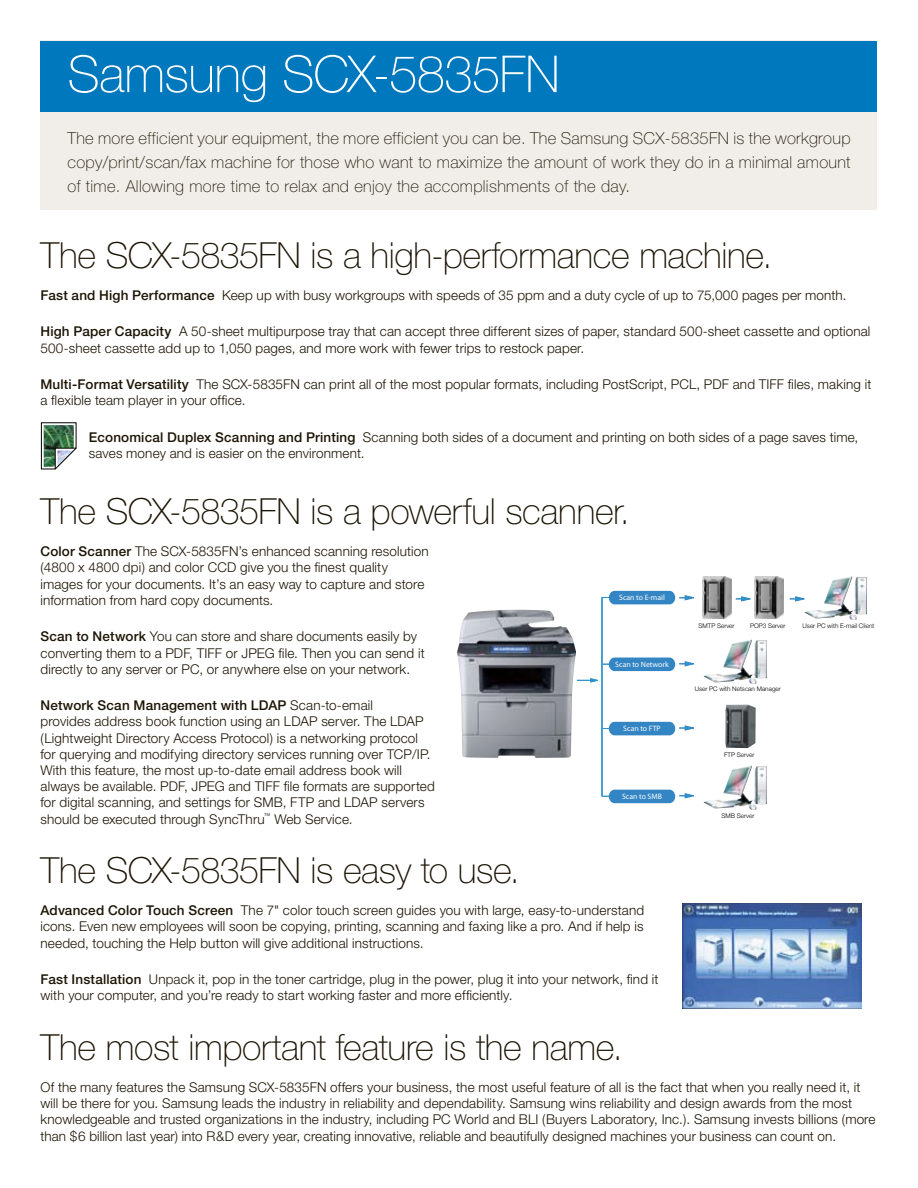
<style>
.page{position:relative;width:918px;height:1188px;background:#fff}
.page>*{position:absolute;margin:0;border:0;box-sizing:border-box;transform-origin:0 0}
.t1{font:100 51px "Helvetica Neue";letter-spacing:-.01em;color:#fff}
.t2{font:100 36px "Helvetica Neue";letter-spacing:-.01em;color:#1c1404}
.t3{font:100 16.5px/24px "Helvetica Neue";letter-spacing:.02em;color:#1c1404;text-align:justify}
.t4{font:300 13.5px/16.2px "Helvetica Neue";letter-spacing:.01em;color:#1c1404}
.t5{font:500 7.8px "Helvetica Neue";color:#fff}
.t6{font:300 6.3px "Helvetica Neue";color:#000}
.s1{font-weight:500}
</style>
<div class="page">
<div style="left:40px;top:40px;width:838px;height:170px;background:#f1eee9"></div>
<div style="left:41px;top:41px;width:836px;height:71px;background:#0078bd"></div>
<svg style="left:41px;top:422px;width:36px;height:48px"></svg>
<img style="left:725px;top:704px;width:31px;height:44px">
<hr style="left:601px;top:597px;width:2px;height:199px;background:#2b96ca">
<svg style="left:736px;top:596px;width:15px;height:6px"></svg>
<svg style="left:790px;top:596px;width:14px;height:6px"></svg>
<svg style="left:577px;top:677px;width:25px;height:6px"></svg>
<div style="left:609px;top:591px;width:66px;height:13px;background:#3385c3;border-radius:6px"></div>
<svg style="left:679px;top:661px;width:15px;height:6px"></svg>
<svg style="left:679px;top:595px;width:15px;height:6px"></svg>
<div style="left:609px;top:658px;width:66px;height:13px;background:#3385c3;border-radius:6px"></div>
<svg style="left:679px;top:725px;width:15px;height:6px"></svg>
<div style="left:609px;top:722px;width:66px;height:13px;background:#3385c3;border-radius:6px"></div>
<svg style="left:679px;top:793px;width:15px;height:6px"></svg>
<div style="left:609px;top:790px;width:66px;height:13px;background:#3385c3;border-radius:6px"></div>
<img style="left:804px;top:576px;width:64px;height:44px">
<img style="left:704px;top:639px;width:63px;height:45px">
<img style="left:704px;top:765px;width:63px;height:45px">
<svg style="left:702px;top:576px;width:30px;height:43px"></svg>
<svg style="left:754px;top:576px;width:30px;height:43px"></svg>
<img style="left:457px;top:609px;width:119px;height:149px">
<img style="left:682px;top:903px;width:179px;height:106px">
<h1 class="t1" style="left:68px;top:45px;width:494px">Samsung SCX-5835FN</h1>
<p class="t3" style="left:68px;top:126px;width:785px">The more efficient your equipment, the more efficient you can be. The Samsung SCX-5835FN is the workgroup copy/print/scan/fax machine for those who want to maximize the amount of work they do in a minimal amount of time. Allowing more time to relax and enjoy the accomplishments of the day.</p>
<h2 class="t2" style="left:40px;top:234px;width:733px">The SCX-5835FN is a high-performance machine.</h2>
<p class="t4" style="left:40px;top:287px;width:808px"><span class="s1">Fast and High Performance</span> Keep up with busy workgroups with speeds of 35 ppm and a duty cycle of up to 75,000 pages per month.</p>
<p class="t4" style="left:40px;top:323px;width:831px"><span class="s1">High Paper Capacity</span> A 50-sheet multipurpose tray that can accept three different sizes of paper, standard 500-sheet cassette and optional<br>500-sheet cassette add up to 1,050 pages, and more work with fewer trips to restock paper.</p>
<p class="t4" style="left:40px;top:376px;width:832px"><span class="s1">Multi-Format Versatility</span> The SCX-5835FN can print all of the most popular formats, including PostScript, PCL, PDF and TIFF files, making it a flexible team player in your office.</p>
<p class="t4" style="left:89px;top:428px;width:771px"><span class="s1">Economical Duplex Scanning and Printing</span> Scanning both sides of a document and printing on both sides of a page saves time, saves money and is easier on the environment.</p>
<h2 class="t2" style="left:40px;top:491px;width:591px">The SCX-5835FN is a powerful scanner.</h2>
<p class="t4" style="left:40px;top:543px;width:390px"><span class="s1">Color Scanner</span> The SCX-5835FN’s enhanced scanning resolution (4800 x 4800 dpi) and color CCD give you the finest quality images for your documents. It’s an easy way to capture and store information from hard copy documents.</p>
<p class="t4" style="left:40px;top:628px;width:386px"><span class="s1">Scan to Network</span> You can store and share documents easily by converting them to a PDF, TIFF or JPEG file. Then you can send it directly to any server or PC, or anywhere else on your network.</p>
<p class="t4" style="left:40px;top:697px;width:396px"><span class="s1">Network Scan Management with LDAP</span> Scan-to-email<br>provides address book function using an LDAP server. The LDAP (Lightweight Directory Access Protocol) is a networking protocol for querying and modifying directory services running over TCP/IP.<br>With this feature, the most up-to-date email address book will always be available. PDF, JPEG and TIFF file formats are supported for digital scanning, and settings for SMB, FTP and LDAP servers should be executed through SyncThru<sup>™</sup> Web Service.</p>
<h2 class="t2" style="left:40px;top:849px;width:481px">The SCX-5835FN is easy to use.</h2>
<p class="t4" style="left:40px;top:902px;width:605px;text-align:justify"><span class="s1">Advanced Color Touch Screen</span> The 7" color touch screen guides you with large, easy-to-understand icons. Even new employees will soon be copying, printing, scanning and faxing like a pro. And if help is needed, touching the Help button will give additional instructions.</p>
<p class="t4" style="left:40px;top:971px;width:620px"><span class="s1">Fast Installation</span> Unpack it, pop in the toner cartridge, plug in the power, plug it into your network, find it with your computer, and you’re ready to start working faster and more efficiently.</p>
<h2 class="t2" style="left:40px;top:1026px;width:584px">The most important feature is the name.</h2>
<p class="t4" style="left:40px;top:1079px;width:837px">Of the many features the Samsung SCX-5835FN offers your business, the most useful feature of all is the fact that when you really need it, it will be there for you. Samsung leads the industry in reliability and dependability. Samsung wins reliability and design awards from the most knowledgeable and trusted organizations in the industry, including PC World and BLI (Buyers Laboratory, Inc.). Samsung invests billions (more than $6 billion last year) into R&amp;D every year, creating innovative, reliable and beautifully designed machines your business can count on.</p>
<p class="t5" style="left:619px;top:593px;width:47px">Scan to E-mail</p>
<p class="t6" style="left:699px;top:622px;width:38px">SMTP Server</p>
<p class="t6" style="left:750px;top:622px;width:37px">POP3 Server</p>
<p class="t6" style="left:803px;top:622px;width:73px">User PC with E-mail Client</p>
<p class="t5" style="left:615px;top:660px;width:55px">Scan to Network</p>
<p class="t6" style="left:695px;top:685px;width:88px">User PC with Netscan Manager</p>
<p class="t5" style="left:623px;top:724px;width:39px">Scan to FTP</p>
<p class="t6" style="left:724px;top:751px;width:32px">FTP Server</p>
<p class="t5" style="left:622px;top:792px;width:41px">Scan to SMB</p>
<p class="t6" style="left:722px;top:812px;width:34px">SMB Server</p>
</div>
